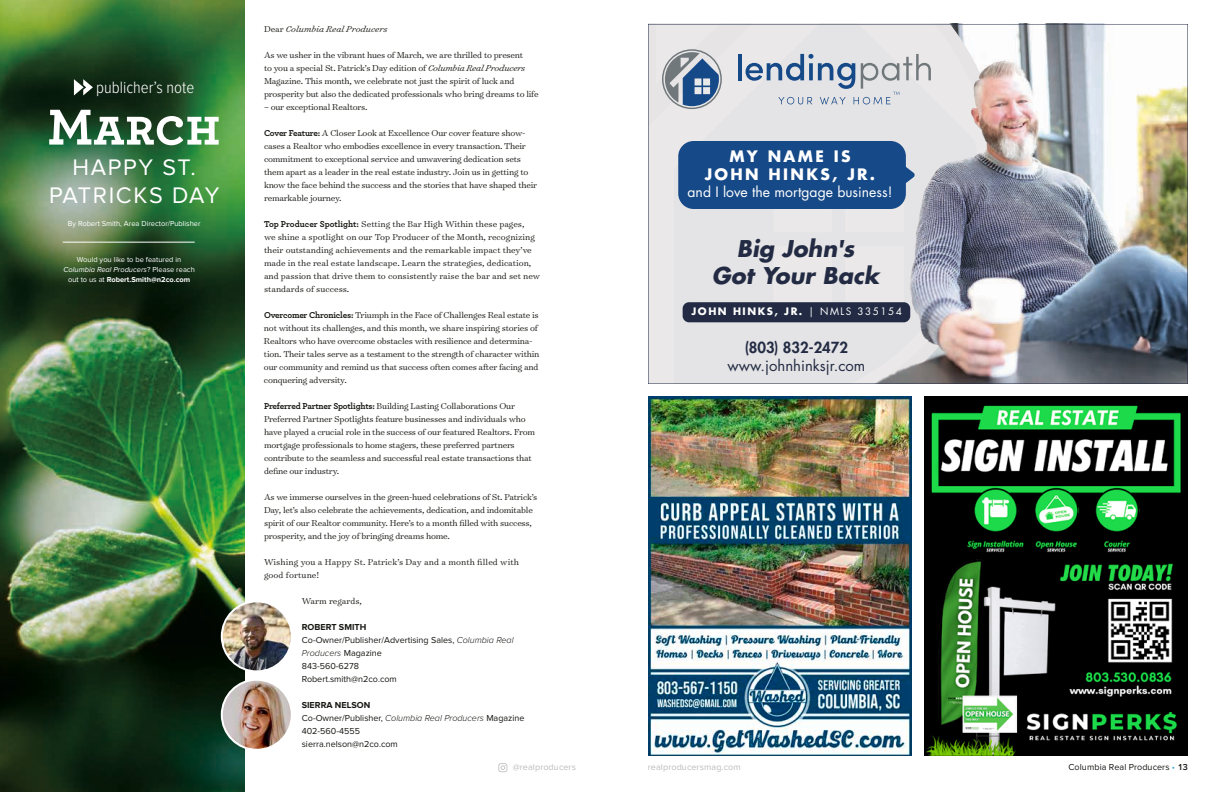
<style>
.page{position:relative;width:1224px;height:792px;background:#fff}
.page>*{position:absolute;margin:0;border:0;box-sizing:border-box;transform-origin:0 0}
.t1{font:700 53px "Archer Pro";color:#fff}
.t2{font:23.4px/28px "Proxima Nova";letter-spacing:.07em;color:#fff;text-align:center}
.t3{font:italic 700 22.5px/27px "Futura Std";color:#222b43;text-align:center}
.t4{font:300 17px "Proxima Nova Cond";color:#fff}
.t5{font:700 15.4px/18.4px "Futura Std";letter-spacing:.15em;color:#fff;text-align:center}
.t6{font:14.9px "Futura Std";color:#222b43}
.t7{font:800 14.9px "Futura Std";color:#222b43}
.t8{font:14px "Futura Std";color:#fff}
.t9{font:700 10px "Futura Std";letter-spacing:.15em;color:#fff}
.t10{font:300 9.8px/13px "Surveyor Text";letter-spacing:-.02em;color:#171713}
.t11{font:300 9.8px/13px "Surveyor Text";color:#171713}
.t12{font:300 9.8px/13px "Surveyor Text";letter-spacing:.01em;color:#171713}
.t13{font:italic 300 9.8px "Surveyor Text";color:#171713}
.t14{font:9px/13px "Proxima Nova";color:#171713}
.t15{font:9px "Proxima Nova";letter-spacing:.01em;color:#bbbcbc}
.t16{font:7.5px/10px "Proxima Nova";color:#fff;text-align:center}
.s1{font-style:italic}
.s2{font-weight:700}
.s3{font-style:normal}
.s4{font-family:"Archer Pro";font-weight:700;font-size:9px}
.s5{font-weight:300;font-style:italic}
.s6{font-weight:400}
.s7{color:#31a5d9}
.s8{font-weight:600}
</style>
<div class="page">
<svg style="left:498px;top:763px;width:9px;height:9px"></svg>
<img style="left:0;top:0;width:245px;height:792px">
<img style="left:648px;top:396px;width:264px;height:360px">
<img style="left:648px;top:24px;width:540px;height:360px">
<img style="left:925px;top:396px;width:263px;height:360px">
<img style="left:222px;top:601px;width:70px;height:70px;border-radius:35px">
<div style="left:221px;top:600px;width:72px;height:72px;border:2px solid #fff;border-radius:50%"></div>
<img style="left:222px;top:680px;width:70px;height:70px;border-radius:35px">
<div style="left:221px;top:679px;width:72px;height:72px;border:2px solid #fff;border-radius:50%"></div>
<svg style="left:74px;top:79px;width:19px;height:16px"></svg>
<hr style="left:63px;top:242px;width:132px;height:1px;background:#fff">
<h3 class="t4" style="left:96px;top:79px;width:100px">publicher’s note</h3>
<h1 class="t1" style="left:48px;top:85px;width:175px">March</h1>
<h2 class="t2" style="left:49px;top:154px;width:172px">HAPPY ST.<br>PATRICKS DAY</h2>
<p class="t16" style="left:68px;top:219px;width:134px">By Robert Smith, Area Director/Publisher</p>
<p class="t16" style="left:64px;top:254px;width:133px">Would you like to be featured in<br><span class="s1">Columbia Real Producers</span>? Please reach out to us at <span class="s2">Robert.Smith@n2co.com</span></p>
<p class="t13" style="left:264px;top:22px;width:125px"><span class="s3">Dear</span> Columbia Real Producers</p>
<p class="t10" style="left:264px;top:48px;width:276px">As we usher in the vibrant hues of March, we are thrilled to present<br>to you a special St. Patrick’s Day edition of <span class="s1">Columbia Real Producers </span>Magazine. This month, we celebrate not just the spirit of luck and prosperity but also the dedicated professionals who bring dreams to life</p>
<p class="t10" style="left:264px;top:100px;width:105px">– our exceptional Realtors.</p>
<p class="t10" style="left:264px;top:126px;width:275px"><span class="s4">Cover Feature:</span> A Closer Look at Excellence Our cover feature show&shy;cases a Realtor who embodies excellence in every transaction. Their commitment to exceptional service and unwavering dedication sets them apart as a leader in the real estate industry. Join us in getting to know the face behind the success and the stories that have shaped their remarkable journey.</p>
<p class="t11" style="left:264px;top:217px;width:278px"><span class="s4">Top Producer Spotlight:</span> Setting the Bar High Within these pages,<br>we shine a spotlight on our Top Producer of the Month, recognizing their outstanding achievements and the remarkable impact they’ve made in the real estate landscape. Learn the strategies, dedication, and passion that drive them to consistently raise the bar and set new standards of success.</p>
<p class="t10" style="left:264px;top:308px;width:277px"><span class="s4">Overcomer Chronicles:</span> Triumph in the Face of Challenges Real estate is not without its challenges, and this month, we share inspiring stories of Realtors who have overcome obstacles with resilience and determina&shy;tion. Their tales serve as a testament to the strength of character within our community and remind us that success often comes after facing and conquering adversity.</p>
<p class="t10" style="left:264px;top:399px;width:273px"><span class="s4">Preferred Partner Spotlights:</span> Building Lasting Collaborations Our Preferred Partner Spotlights feature businesses and individuals who have played a crucial role in the success of our featured Realtors. From mortgage professionals to home stagers, these preferred partners contribute to the seamless and successful real estate transactions that define our industry.</p>
<p class="t10" style="left:264px;top:490px;width:275px">As we immerse ourselves in the green-hued celebrations of St. Patrick’s Day, let’s also celebrate the achievements, dedication, and indomitable spirit of our Realtor community. Here’s to a month filled with success, prosperity, and the joy of bringing dreams home.</p>
<p class="t12" style="left:264px;top:555px;width:257px">Wishing you a Happy St. Patrick’s Day and a month filled with good fortune!</p>
<p class="t11" style="left:302px;top:594px;width:62px">Warm regards,</p>
<p class="t14" style="left:302px;top:620px;width:213px"><span class="s2">ROBERT SMITH<br></span>Co-Owner/Publisher/Advertising Sales, <span class="s5">Columbia Real<br>Producers</span> Magazine<br>843-560-6278<br>Robert.smith@n2co.com</p>
<p class="t14" style="left:302px;top:698px;width:224px"><span class="s2">SIERRA NELSON<br></span>Co-Owner/Publisher, <span class="s5">Columbia Real Producers</span> Magazine<br>402-560-4555<br>sierra.nelson@n2co.com</p>
<h3 class="t5" style="left:705px;top:147px;width:172px">MY NAME IS<br>JOHN HINKS, JR.</h3>
<h3 class="t8" style="left:688px;top:183px;width:206px">and I love the mortgage business!</h3>
<h3 class="t3" style="left:712px;top:235px;width:169px">Big John's<br>Got Your Back</h3>
<p class="t9" style="left:692px;top:305px;width:212px">JOHN HINKS, JR. <span class="s6">| NMLS 335154</span></p>
<h3 class="t7" style="left:745px;top:338px;width:105px">(803) 832-2472</h3>
<h3 class="t6" style="left:728px;top:356px;width:139px">www.johnhinksjr.com</h3>
<p class="t15" style="left:513px;top:762px;width:65px">@realproducers</p>
<p class="t15" style="left:648px;top:762px;width:94px">realproducersmag.com</p>
<p class="t14" style="left:1068px;top:761px;width:121px">Columbia Real Producers <span class="s7">•</span> <span class="s8">13</span></p>
</div>
